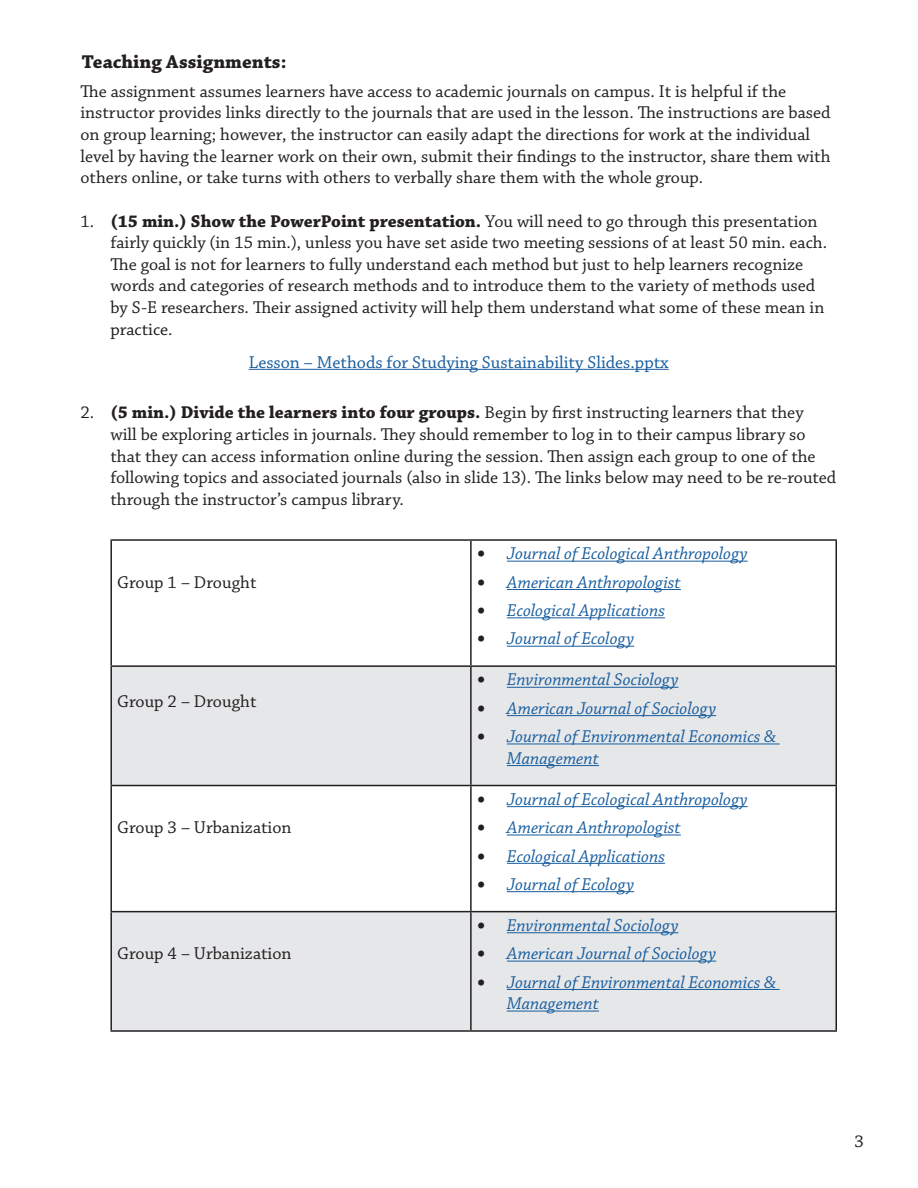
<style>
.page{position:relative;width:918px;height:1188px;background:#fff}
.page>*{position:absolute;margin:0;border:0;box-sizing:border-box;transform-origin:0 0}
.t1{font:700 19.5px "Chaparral Pro";color:#231f20}
.t2{font:18px/21.6px "Chaparral Pro";color:#231f20}
.t3{font:italic 18px/21.6px "Chaparral Pro";color:#175d9e}
.t4{font:18px "Chaparral Pro";color:#175d9e}
.s1{font-weight:700}
.s2{font-weight:700;font-style:normal;font-size:21px;color:#231f20}
</style>
<div class="page">
<hr style="left:249px;top:369px;width:420px;height:1px;background:#175d9e">
<svg style="left:112px;top:667px;width:724px;height:363px;fill:#e6e7e9"></svg>
<hr style="left:110px;top:539px;width:361px;height:2px;background:#231f20">
<hr style="left:110px;top:541px;width:2px;height:124px;background:#231f20">
<hr style="left:471px;top:539px;width:366px;height:2px;background:#231f20">
<hr style="left:470px;top:541px;width:2px;height:124px;background:#231f20">
<hr style="left:836px;top:541px;width:1px;height:124px;background:#231f20">
<hr style="left:110px;top:665px;width:361px;height:2px;background:#231f20">
<hr style="left:110px;top:667px;width:2px;height:118px;background:#231f20">
<hr style="left:471px;top:665px;width:366px;height:2px;background:#231f20">
<hr style="left:470px;top:667px;width:2px;height:118px;background:#231f20">
<hr style="left:836px;top:667px;width:1px;height:118px;background:#231f20">
<hr style="left:110px;top:785px;width:361px;height:1px;background:#231f20">
<hr style="left:110px;top:786px;width:2px;height:125px;background:#231f20">
<hr style="left:471px;top:785px;width:366px;height:1px;background:#231f20">
<hr style="left:470px;top:786px;width:2px;height:125px;background:#231f20">
<hr style="left:836px;top:786px;width:1px;height:125px;background:#231f20">
<hr style="left:110px;top:911px;width:361px;height:1px;background:#231f20">
<hr style="left:110px;top:912px;width:2px;height:118px;background:#231f20">
<hr style="left:471px;top:911px;width:366px;height:1px;background:#231f20">
<hr style="left:470px;top:912px;width:2px;height:118px;background:#231f20">
<hr style="left:836px;top:912px;width:1px;height:118px;background:#231f20">
<hr style="left:110px;top:1030px;width:361px;height:2px;background:#231f20">
<hr style="left:471px;top:1030px;width:366px;height:2px;background:#231f20">
<hr style="left:507px;top:561px;width:241px;height:1px;background:#175d9e">
<hr style="left:507px;top:589px;width:174px;height:1px;background:#175d9e">
<hr style="left:507px;top:617px;width:158px;height:1px;background:#175d9e">
<hr style="left:507px;top:646px;width:127px;height:1px;background:#175d9e">
<hr style="left:507px;top:687px;width:171px;height:1px;background:#175d9e">
<hr style="left:507px;top:715px;width:209px;height:1px;background:#175d9e">
<hr style="left:507px;top:743px;width:273px;height:1px;background:#175d9e">
<hr style="left:507px;top:765px;width:92px;height:1px;background:#175d9e">
<hr style="left:507px;top:806px;width:241px;height:1px;background:#175d9e">
<hr style="left:507px;top:835px;width:174px;height:1px;background:#175d9e">
<hr style="left:507px;top:863px;width:158px;height:1px;background:#175d9e">
<hr style="left:507px;top:891px;width:127px;height:1px;background:#175d9e">
<hr style="left:507px;top:932px;width:171px;height:1px;background:#175d9e">
<hr style="left:507px;top:961px;width:209px;height:1px;background:#175d9e">
<hr style="left:507px;top:989px;width:273px;height:1px;background:#175d9e">
<hr style="left:507px;top:1011px;width:92px;height:1px;background:#175d9e">
<p class="t1" style="left:82px;top:51px;width:206px">Teaching Assignments:</p>
<p class="t2" style="left:80px;top:81px;width:752px">The assignment assumes learners have access to academic journals on campus. It is helpful if the instructor provides links directly to the journals that are used in the lesson. The instructions are based on group learning; however, the instructor can easily adapt the directions for work at the individual level by having the learner work on their own, submit their findings to the instructor, share them with others online, or take turns with others to verbally share them with the whole group.</p>
<p class="t2" style="left:110px;top:211px;width:718px;text-indent:-30px">1. <span class="s1">(15 min.) Show the PowerPoint presentation.</span> You will need to go through this presentation fairly quickly (in 15 min.), unless you have set aside two meeting sessions of at least 50 min. each.<br>The goal is not for learners to fully understand each method but just to help learners recognize words and categories of research methods and to introduce them to the variety of methods used by S-E researchers. Their assigned activity will help them understand what some of these mean in practice.</p>
<p class="t4" style="left:249px;top:352px;width:422px">Lesson – Methods for Studying Sustainability Slides.pptx</p>
<p class="t2" style="left:110px;top:403px;width:727px;text-indent:-30px">2. <span class="s1">(5 min.) Divide the learners into four groups.</span> Begin by first instructing learners that they<br>will be exploring articles in journals. They should remember to log in to their campus library so that they can access information online during the session. Then assign each group to one of the following topics and associated journals (also in slide 13). The links below may need to be re-routed through the instructor’s campus library.</p>
<p class="t2" style="left:117px;top:572px;width:141px">Group 1 – Drought</p>
<p class="t2" style="left:117px;top:691px;width:141px">Group 2 – Drought</p>
<p class="t2" style="left:117px;top:817px;width:176px">Group 3 – Urbanization</p>
<p class="t2" style="left:117px;top:944px;width:176px">Group 4 – Urbanization</p>
<p class="t3" style="left:477px;top:544px;width:272px"><span class="s2">•</span> Journal of Ecological Anthropology</p>
<p class="t3" style="left:477px;top:572px;width:205px"><span class="s2">•</span> American Anthropologist</p>
<p class="t3" style="left:477px;top:600px;width:190px"><span class="s2">•</span> Ecological Applications</p>
<p class="t3" style="left:477px;top:629px;width:159px"><span class="s2">•</span> Journal of Ecology</p>
<p class="t3" style="left:477px;top:670px;width:203px"><span class="s2">•</span> Environmental Sociology</p>
<p class="t3" style="left:477px;top:698px;width:241px"><span class="s2">•</span> American Journal of Sociology</p>
<p class="t3" style="left:507px;top:726px;width:271px;text-indent:-30px"><span class="s2">•</span> Journal of Environmental Economics &amp;<br>Management</p>
<p class="t3" style="left:477px;top:789px;width:272px"><span class="s2">•</span> Journal of Ecological Anthropology</p>
<p class="t3" style="left:477px;top:817px;width:205px"><span class="s2">•</span> American Anthropologist</p>
<p class="t3" style="left:477px;top:846px;width:190px"><span class="s2">•</span> Ecological Applications</p>
<p class="t3" style="left:477px;top:874px;width:159px"><span class="s2">•</span> Journal of Ecology</p>
<p class="t3" style="left:477px;top:915px;width:203px"><span class="s2">•</span> Environmental Sociology</p>
<p class="t3" style="left:477px;top:944px;width:241px"><span class="s2">•</span> American Journal of Sociology</p>
<p class="t3" style="left:507px;top:972px;width:271px;text-indent:-30px"><span class="s2">•</span> Journal of Environmental Economics &amp;<br>Management</p>
<p class="t2" style="left:855px;top:1132px;width:11px">3</p>
</div>
